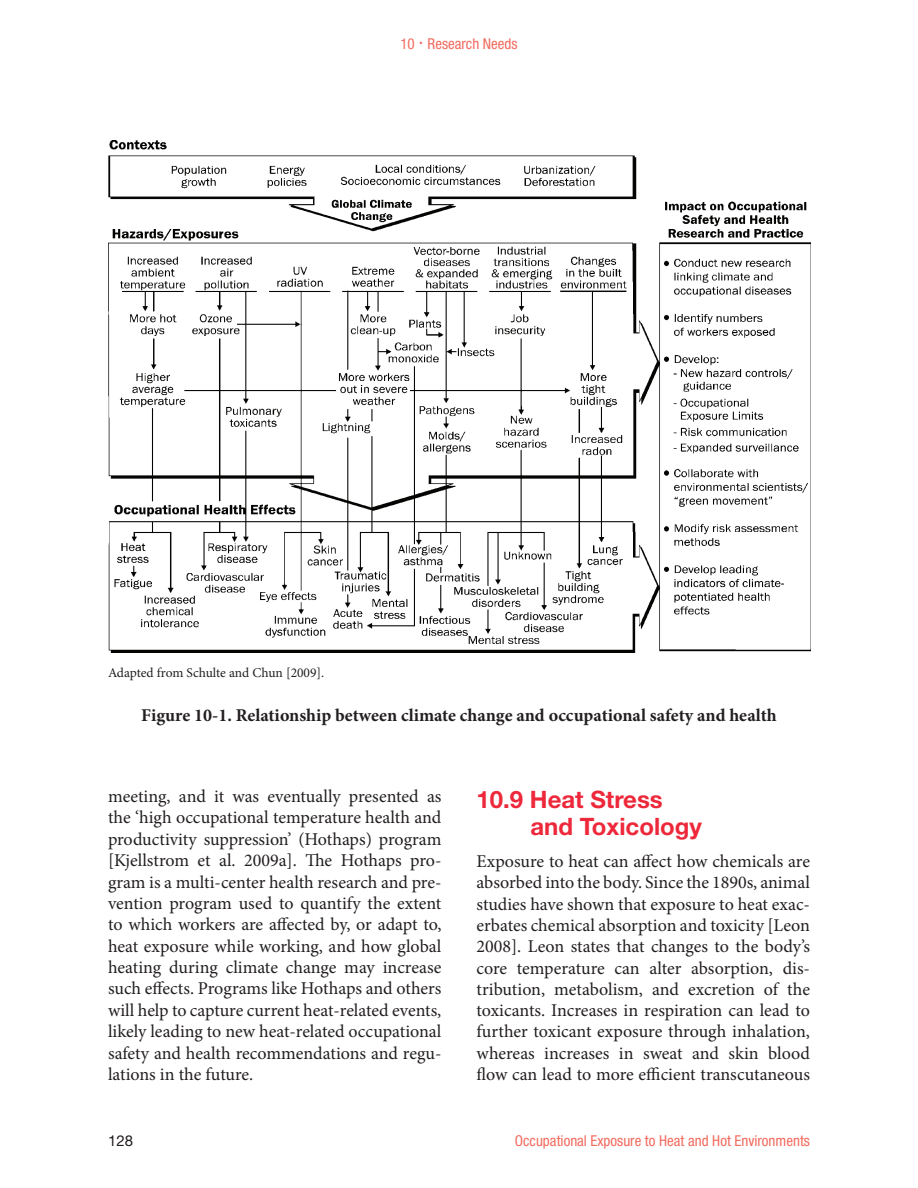
<style>
.page{position:relative;width:918px;height:1188px;background:#fff}
.page>*{position:absolute;margin:0;border:0;box-sizing:border-box;transform-origin:0 0}
.t1{font:700 24px/27.3px "Helvetica Neue";color:#ee283b}
.P2__don_t_keep{font:18px/21.5px "Minion Pro";letter-spacing:-.005em;color:#231f20;text-align:justify}
.P1__keep{font:18px/21.3px "Minion Pro";color:#231f20;text-align:justify}
.Table_head{font:700 18px "Minion Pro";color:#231f20}
.t2{font:condensed 15px "Helvetica Neue";color:#f26b5f}
.t3{font:15px "Helvetica Neue";color:#231f20}
.Table_Footnote{font:13.5px "Minion Pro";letter-spacing:-.005em;color:#231f20}
</style>
<div class="page">
<img style="left:108px;top:140px;width:702px;height:513px">
<p class="t2" style="left:400px;top:35px;width:119px">10 <sup>.</sup> Research Needs</p>
<p class="Table_Footnote" style="left:108px;top:664px;width:218px">Adapted from Schulte and Chun [2009].</p>
<p class="Table_head" style="left:141px;top:702px;width:637px">Figure 10-1. Relationship between climate change and occupational safety and health</p>
<p class="P2__don_t_keep" style="left:108px;top:786px;width:335px">meeting, and it was eventually presented as the ‘high occupational temperature health and productivity suppression’ (Hothaps) program [Kjellstrom et al. 2009a]. The Hothaps pro&shy;gram is a multi-center health research and pre&shy;vention program used to quantify the extent to which workers are affected by, or adapt to, heat exposure while working, and how global heating during climate change may increase such effects. Programs like Hothaps and others will help to capture current heat-related events, likely leading to new heat-related occupational safety and health recommendations and regu&shy;lations in the future.</p>
<h2 class="t1" style="left:531px;top:785px;width:173px;text-indent:-54px">10.9 Heat Stress and Toxicology</h2>
<p class="P1__keep" style="left:477px;top:851px;width:335px">Exposure to heat can affect how chemicals are absorbed into the body. Since the 1890s, animal studies have shown that exposure to heat exac&shy;erbates chemical absorption and toxicity [Leon 2008]. Leon states that changes to the body’s core temperature can alter absorption, dis&shy;tribution, metabolism, and excretion of the toxicants. Increases in respiration can lead to further toxicant exposure through inhalation, whereas increases in sweat and skin blood flow can lead to more efficient transcutaneous</p>
<p class="t3" style="left:108px;top:1132px;width:27px">128</p>
<p class="t2" style="left:515px;top:1132px;width:297px">Occupational Exposure to Heat and Hot Environments</p>
</div>
